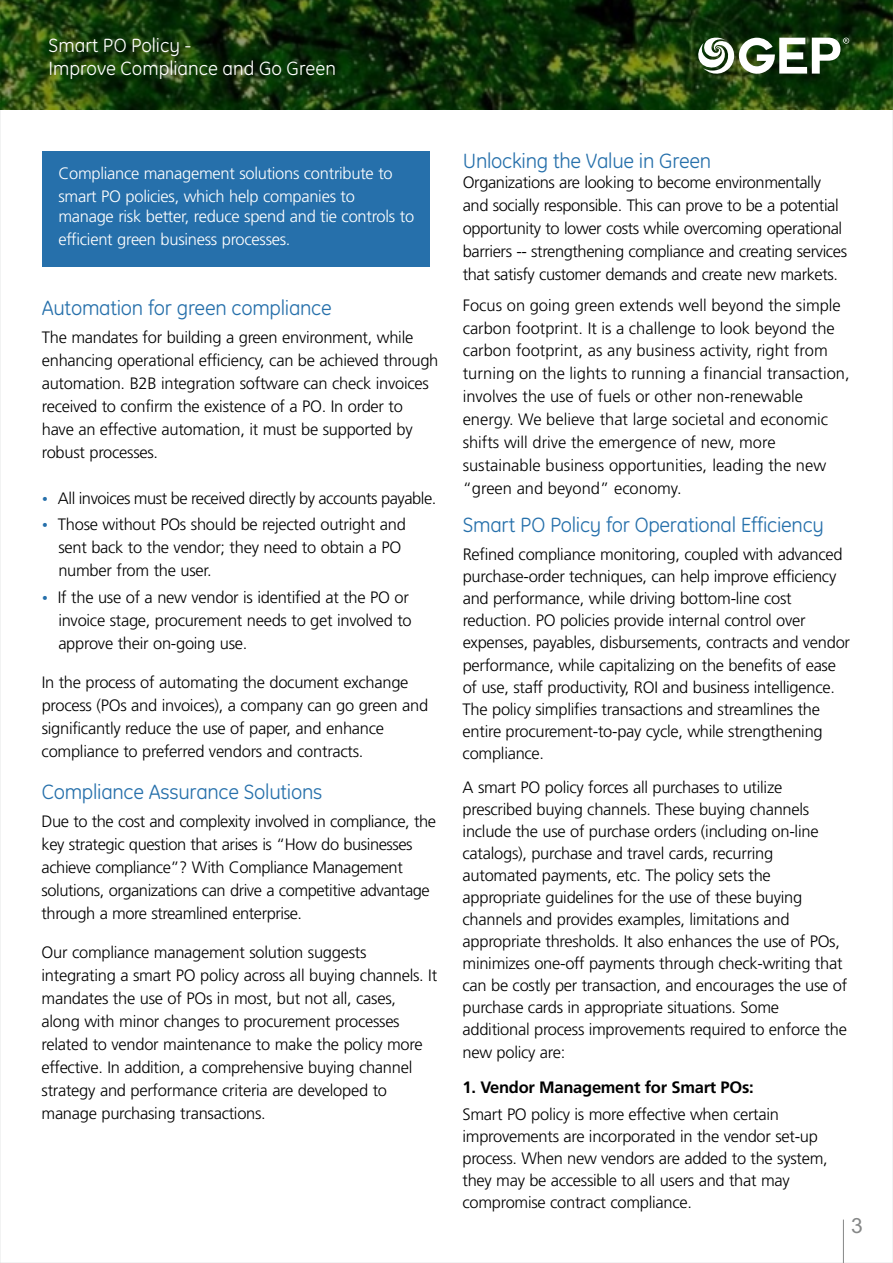
<style>
.page{position:relative;width:893px;height:1263px;background:#fff}
.page>*{position:absolute;margin:0;border:0;box-sizing:border-box;transform-origin:0 0}
.t1{font:22.2px "GE Inspira";color:#fff}
.t2{font:21px "GE Inspira";letter-spacing:-.015em;color:#2670ab}
.t3{font:21px "Arial";color:#858787}
.t4{font:19.5px/22.8px "GE Inspira";color:#fff}
.t5{font:300 16.5px/23px "Frutiger LT Std";letter-spacing:-.015em;color:#000}
.t6{font:300 16.5px/23px "Frutiger LT Std";letter-spacing:-.015em;color:#fff}
.t7{font:700 16.5px "Frutiger LT Std";letter-spacing:-.015em;color:#000}
</style>
<div class="page">
<div style="left:0;top:0;width:893px;height:1263px;background:#fff;border:1px solid #e6e8e8"></div>
<div style="left:42px;top:151px;width:387px;height:115px;background:#2670ab"></div>
<img style="left:0;top:0;width:893px;height:110px">
<div style="left:42px;top:44px;width:142px;height:41px;background:#032400;opacity:.64"></div>
<hr style="left:843px;top:1219px;width:1px;height:44px;background:#858787">
<img style="left:621px;top:36px;width:228px;height:54px">
<p class="t4" style="left:48px;top:35px;width:289px">Smart PO Policy -<br>Improve Compliance and Go Green</p>
<h1 class="t1" style="left:56px;top:54px;width:116px">White Paper</h1>
<p class="t4" style="left:199px;top:65px;width:289px">Improve Compliance and Go Green</p>
<p class="t6" style="left:58px;top:164px;width:336px">Compliance management solutions contribute to smart PO policies, which help companies to</p>
<p class="t6" style="left:58px;top:206px;width:357px">manage risk better, reduce spend and tie controls to efficient green business processes.</p>
<p class="t2" style="left:42px;top:299px;width:291px">Automation for green compliance</p>
<p class="t5" style="left:42px;top:327px;width:398px">The mandates for building a green environment, while enhancing operational efficiency, can be achieved through automation. B2B integration software can check invoices received to confirm the existence of a PO. In order to have an effective automation, it must be supported by robust processes.</p>
<p class="t5" style="left:58px;top:486px;width:380px;line-height:26.8px">All invoices must be received directly by accounts payable.<br>Those without POs should be rejected outright and</p>
<p class="t5" style="left:58px;top:538px;width:344px">sent back to the vendor; they need to obtain a PO number from the user.</p>
<p class="t5" style="left:58px;top:588px;width:355px">If the use of a new vendor is identified at the PO or invoice stage, procurement needs to get involved to approve their on-going use.</p>
<p class="t5" style="left:42px;top:672px;width:388px">In the process of automating the document exchange process (POs and invoices), a company can go green and significantly reduce the use of paper, and enhance compliance to preferred vendors and contracts.</p>
<p class="t2" style="left:42px;top:784px;width:282px">Compliance Assurance Solutions</p>
<p class="t5" style="left:42px;top:812px;width:396px">Due to the cost and complexity involved in compliance, the key strategic question that arises is “How do businesses achieve compliance”? With Compliance Management solutions, organizations can drive a competitive advantage through a more streamlined enterprise.</p>
<p class="t5" style="left:42px;top:942px;width:397px">Our compliance management solution suggests integrating a smart PO policy across all buying channels. It mandates the use of POs in most, but not all, cases, along with minor changes to procurement processes related to vendor maintenance to make the policy more effective. In addition, a comprehensive buying channel strategy and performance criteria are developed to manage purchasing transactions.</p>
<p class="t2" style="left:463px;top:152px;width:250px">Unlocking the Value in Green</p>
<p class="t5" style="left:463px;top:172px;width:386px">Organizations are looking to become environmentally and socially responsible. This can prove to be a potential opportunity to lower costs while overcoming operational barriers -- strengthening compliance and creating services that satisfy customer demands and create new markets.</p>
<p class="t5" style="left:463px;top:295px;width:388px">Focus on going green extends well beyond the simple carbon footprint. It is a challenge to look beyond the carbon footprint, as any business activity, right from turning on the lights to running a financial transaction, involves the use of fuels or other non-renewable energy. We believe that large societal and economic shifts will drive the emergence of new, more sustainable business opportunities, leading the new “green and beyond” economy.</p>
<p class="t2" style="left:463px;top:517px;width:363px">Smart PO Policy for Operational Efficiency</p>
<p class="t5" style="left:463px;top:545px;width:389px;line-height:22px">Refined compliance monitoring, coupled with advanced purchase-order techniques, can help improve efficiency and performance, while driving bottom-line cost reduction. PO policies provide internal control over expenses, payables, disbursements, contracts and vendor performance, while capitalizing on the benefits of ease of use, staff productivity, ROI and business intelligence.<br>The policy simplifies transactions and streamlines the entire procurement-to-pay cycle, while strengthening compliance.</p>
<p class="t5" style="left:462px;top:778px;width:386px;line-height:22px">A smart PO policy forces all purchases to utilize prescribed buying channels. These buying channels include the use of purchase orders (including on-line catalogs), purchase and travel cards, recurring automated payments, etc. The policy sets the appropriate guidelines for the use of these buying channels and provides examples, limitations and appropriate thresholds. It also enhances the use of POs, minimizes one-off payments through check-writing that can be costly per transaction, and encourages the use of purchase cards in appropriate situations. Some additional process improvements required to enforce the new policy are:</p>
<p class="t7" style="left:462px;top:1080px;width:293px">1. Vendor Management for Smart POs:</p>
<p class="t5" style="left:462px;top:1104px;width:367px;line-height:22px">Smart PO policy is more effective when certain improvements are incorporated in the vendor set-up process. When new vendors are added to the system, they may be accessible to all users and that may compromise contract compliance.</p>
<p class="t3" style="left:851px;top:1218px;width:13px">3</p>
</div>
